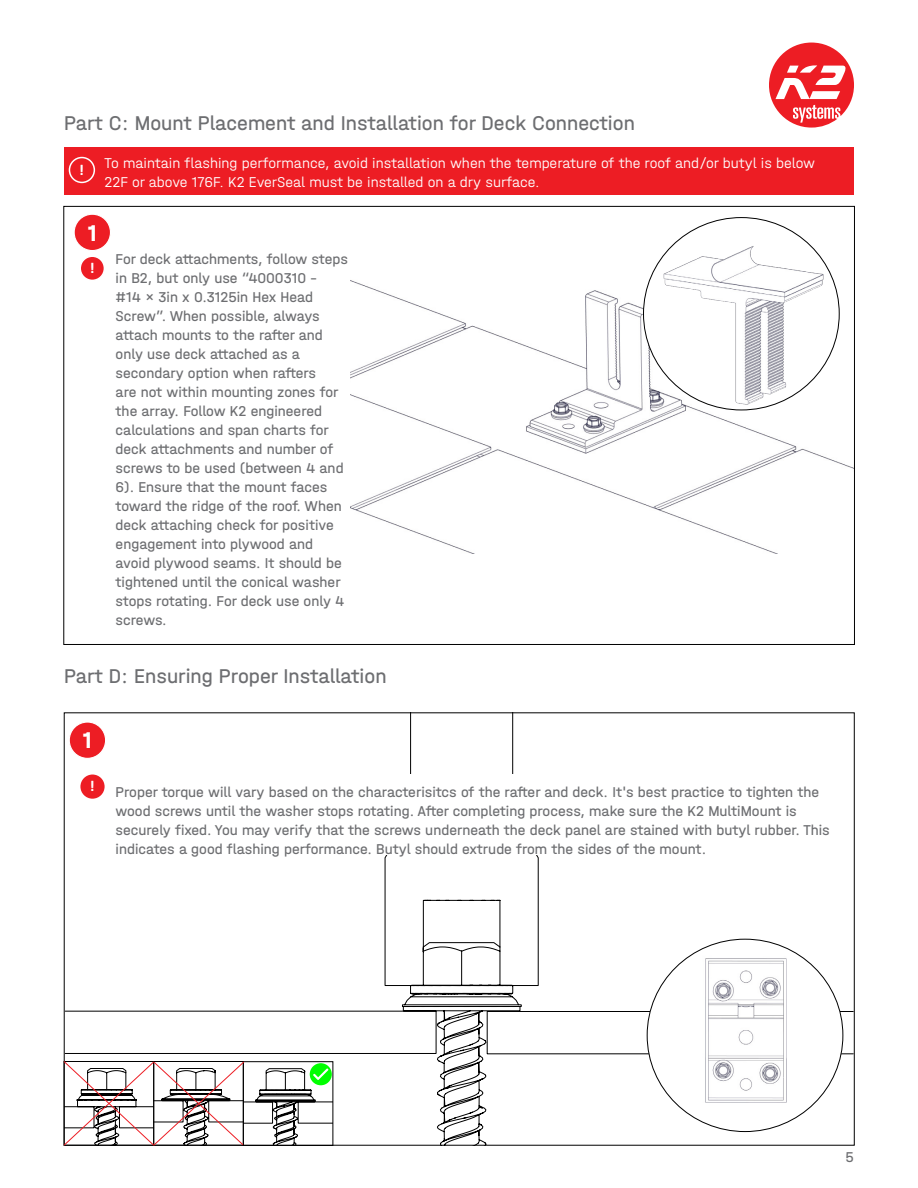
<style>
.page{position:relative;width:918px;height:1188px;background:#fff}
.page>*{position:absolute;margin:0;border:0;box-sizing:border-box;transform-origin:0 0}
.t1{font:24px "K2 Halvar Mittelschrift Bold";color:#fff}
.t2{font:21px "K2 Halvar Mittelschrift Regular";color:#6d6e71}
.t3{font:15px/19px "K2 Halvar Mittelschrift Regular";color:#6d6e71}
.t4{font:15px/19px "K2 Halvar Mittelschrift Light";color:#fff}
.t5{font:600 15px "K2 Geogrotesque";color:#fff}
</style>
<div class="page">
<svg style="left:769px;top:43px;width:85px;height:85px"></svg>
<img style="left:350px;top:280px;width:503px;height:273px">
<div style="left:74px;top:214px;width:36px;height:37px;background:#ed1d24;border-radius:50%"></div>
<div style="left:74px;top:214px;width:37px;height:37px;border:1px solid #fff;border-radius:50%"></div>
<div style="left:80px;top:256px;width:24px;height:24px;background:#ed1d24;border-radius:50%"></div>
<div style="left:79px;top:255px;width:26px;height:26px;border:2px solid #fff;border-radius:50%"></div>
<div style="left:64px;top:147px;width:790px;height:47px;background:#ed1d24"></div>
<div style="left:69px;top:157px;width:26px;height:26px;border:2px solid #fff;border-radius:50%"></div>
<img style="left:644px;top:218px;width:195px;height:192px">
<svg style="left:66px;top:715px;width:786px;height:428px"></svg>
<div style="left:80px;top:775px;width:25px;height:24px;background:#ed1d24;border-radius:50%"></div>
<div style="left:116px;top:775px;width:722px;height:80px;background:#fff"></div>
<div style="left:647px;top:939px;width:196px;height:193px;background:#fff;border-radius:50%"></div>
<img style="left:647px;top:950px;width:196px;height:163px">
<svg style="left:63px;top:1060px;width:270px;height:86px"></svg>
<div style="left:69px;top:722px;width:37px;height:36px;background:#ed1d24;border-radius:50%"></div>
<div style="left:69px;top:721px;width:37px;height:38px;border:1px solid #fff;border-radius:50%"></div>
<h2 class="t2" style="left:64px;top:111px;width:572px">Part C: Mount Placement and Installation for Deck Connection</h2>
<p class="t4" style="left:105px;top:153px;width:712px">To maintain flashing performance, avoid installation when the temperature of the roof and/or butyl is below<br>22F or above 176F. K2 EverSeal must be installed on a dry surface.</p>
<p class="t5" style="left:80px;top:160px;width:5px">!</p>
<h1 class="t1" style="left:88px;top:218px;width:11px">1</h1>
<p class="t5" style="left:90px;top:258px;width:5px">!</p>
<p class="t3" style="left:116px;top:249px;width:234px">For deck attachments, follow steps in B2, but only use “4000310 -<br>#14 x 3in x 0.3125in Hex Head<br>Screw”. When possible, always attach mounts to the rafter and only use deck attached as a secondary option when rafters<br>are not within mounting zones for the array. Follow K2 engineered calculations and span charts for deck attachments and number of screws to be used (between 4 and<br>6). Ensure that the mount faces toward the ridge of the roof. When deck attaching check for positive engagement into plywood and avoid plywood seams. It should be tightened until the conical washer stops rotating. For deck use only 4 screws.</p>
<h2 class="t2" style="left:64px;top:663px;width:324px">Part D: Ensuring Proper Installation</h2>
<h1 class="t1" style="left:83px;top:726px;width:11px">1</h1>
<p class="t5" style="left:91px;top:776px;width:5px">!</p>
<p class="t3" style="left:116px;top:782px;width:716px">Proper torque will vary based on the characterisitcs of the rafter and deck. It's best practice to tighten the wood screws until the washer stops rotating. After completing process, make sure the K2 MultiMount is securely fixed. You may verify that the screws underneath the deck panel are stained with butyl rubber. This indicates a good flashing performance. Butyl should extrude from the sides of the mount.</p>
<p class="t3" style="left:846px;top:1147px;width:10px">5</p>
</div>
